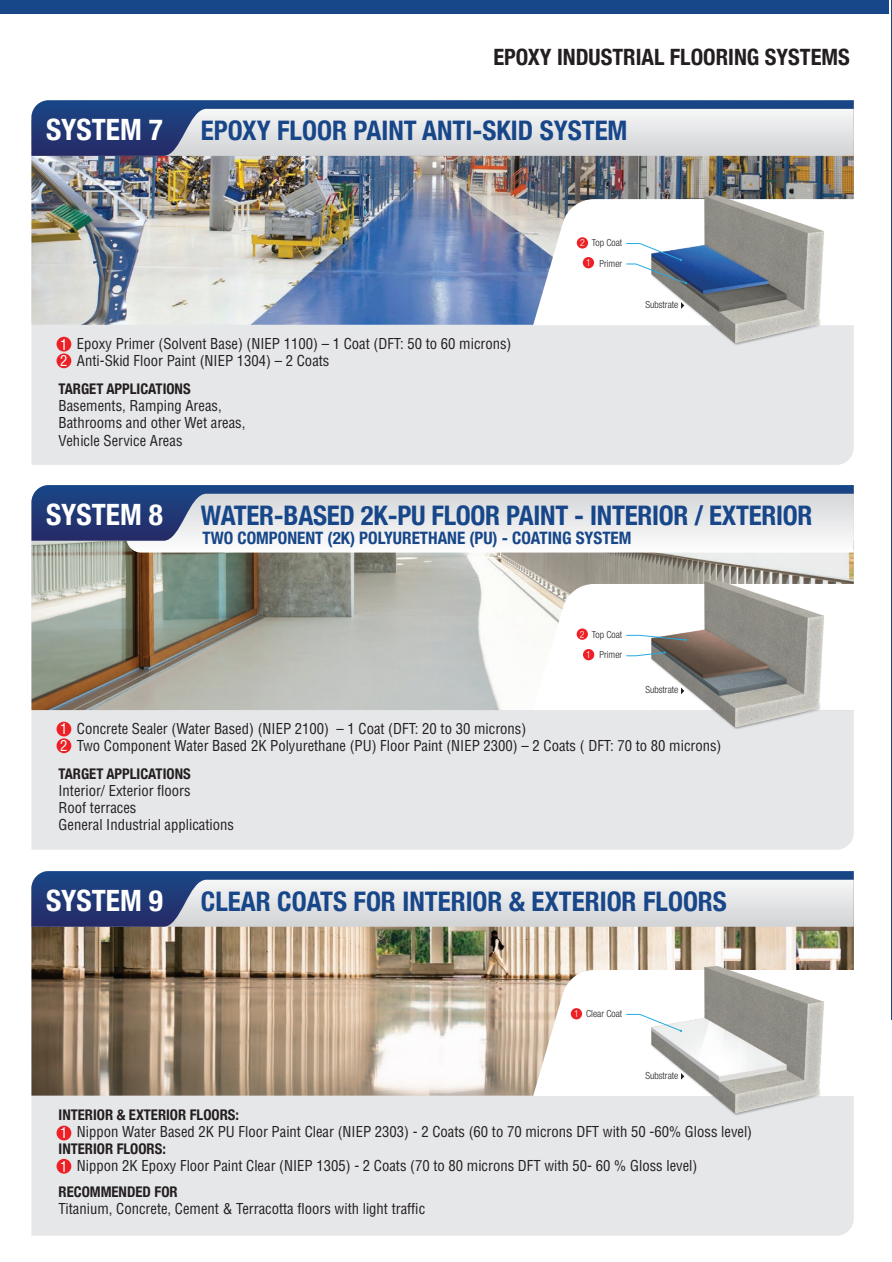
<style>
.page{position:relative;width:892px;height:1262px;background:#fff}
.page>*{position:absolute;margin:0;border:0;box-sizing:border-box;transform-origin:0 0}
.t1{font:700 condensed 29.4px "Helvetica Neue";color:#fff}
.t2{font:700 condensed 27px "Helvetica Neue";color:#174689}
.t3{font:700 condensed 22.5px "Helvetica Neue";color:#231f20}
.t4{font:700 condensed 17.1px "Helvetica Neue";color:#174689}
.t5{font:condensed 14.7px/17.1px "Helvetica LT Std";color:#231f20}
.t6{font:700 condensed 14.7px "Helvetica Neue";color:#231f20}
.t7{font:condensed 14.7px "Helvetica LT Std";color:#fff}
.t8{font:300 condensed 9.75px "Helvetica Neue LT Com";color:#231f20}
.t9{font:300 condensed 9.75px "Helvetica Neue LT Com";color:#fff}
.s1{color:#fff}
</style>
<div class="page">
<hr style="left:891px;top:0;width:1px;height:1262px;background:#174689">
<hr style="left:891px;top:1020px;width:1px;height:242px;background:#fff">
<div style="left:31px;top:325px;width:823px;height:140px;background:#e6e7e9"></div>
<img style="left:31px;top:156px;width:823px;height:169px">
<svg style="left:31px;top:100px;width:823px;height:56px;background:#a5b0c5"></svg>
<div style="left:31px;top:710px;width:823px;height:140px;background:#e6e7e9"></div>
<img style="left:31px;top:541px;width:823px;height:169px">
<svg style="left:126px;top:541px;width:728px;height:12px"></svg>
<svg style="left:31px;top:485px;width:823px;height:56px"></svg>
<img style="left:625px;top:542px;width:225px;height:224px">
<svg style="left:533px;top:584px;width:321px;height:126px"></svg>
<div style="left:577px;top:629px;width:11px;height:11px;background:#ed2026;border-radius:50%"></div>
<div style="left:583px;top:649px;width:11px;height:11px;background:#ed2026;border-radius:50%"></div>
<div style="left:57px;top:722px;width:14px;height:14px;background:#ed2026;border-radius:50%"></div>
<div style="left:57px;top:738px;width:14px;height:15px;background:#ed2026;border-radius:50%"></div>
<div style="left:0;top:0;width:888px;height:14px;background:#174689"></div>
<img style="left:625px;top:157px;width:225px;height:224px">
<svg style="left:533px;top:199px;width:321px;height:126px"></svg>
<div style="left:577px;top:237px;width:11px;height:12px;background:#ed2026;border-radius:50%"></div>
<div style="left:583px;top:257px;width:11px;height:11px;background:#ed2026;border-radius:50%"></div>
<div style="left:57px;top:337px;width:14px;height:15px;background:#ed2026;border-radius:50%"></div>
<div style="left:57px;top:353px;width:14px;height:15px;background:#ed2026;border-radius:50%"></div>
<div style="left:31px;top:1096px;width:823px;height:140px;background:#e6e7e9"></div>
<img style="left:31px;top:927px;width:823px;height:169px">
<svg style="left:31px;top:871px;width:823px;height:56px;background:#a5b0c5"></svg>
<img style="left:625px;top:928px;width:225px;height:224px">
<svg style="left:533px;top:970px;width:321px;height:126px"></svg>
<div style="left:571px;top:1008px;width:11px;height:11px;background:#ed2026;border-radius:50%"></div>
<div style="left:57px;top:1126px;width:14px;height:14px;background:#ed2026;border-radius:50%"></div>
<div style="left:57px;top:1159px;width:14px;height:15px;background:#ed2026;border-radius:50%"></div>
<h3 class="t3" style="left:493px;top:38px;width:358px">EPOXY INDUSTRIAL FLOORING SYSTEMS</h3>
<h1 class="t1" style="left:46px;top:105px;width:118px">SYSTEM 7</h1>
<h2 class="t2" style="left:201px;top:108px;width:428px">EPOXY FLOOR PAINT ANTI-SKID SYSTEM</h2>
<p class="t8" style="left:592px;top:237px;width:32px">Top Coat</p>
<p class="t9" style="left:580px;top:237px;width:6px">2</p>
<p class="t5" style="left:60px;top:335px;width:453px"><span class="s1">1</span>. Epoxy Primer (Solvent Base) (NIEP 1100) – 1 Coat (DFT: 50 to 60 microns)</p>
<p class="t5" style="left:60px;top:352px;width:271px"><span class="s1">2</span>. Anti-Skid Floor Paint (NIEP 1304) – 2 Coats</p>
<p class="t6" style="left:59px;top:377px;width:134px">TARGET APPLICATIONS</p>
<p class="t5" style="left:59px;top:397px;width:188px">Basements, Ramping Areas,<br>Bathrooms and other Wet areas,<br>Vehicle Service Areas</p>
<p class="t9" style="left:586px;top:257px;width:6px">1</p>
<p class="t8" style="left:599px;top:258px;width:24px">Primer</p>
<p class="t8" style="left:645px;top:299px;width:35px">Substrate</p>
<h1 class="t1" style="left:46px;top:490px;width:118px">SYSTEM 8</h1>
<h2 class="t2" style="left:201px;top:493px;width:613px">WATER-BASED 2K-PU FLOOR PAINT - INTERIOR / EXTERIOR</h2>
<p class="t4" style="left:203px;top:523px;width:430px">TWO COMPONENT (2K) POLYURETHANE (PU) - COATING SYSTEM</p>
<p class="t9" style="left:580px;top:629px;width:6px">2</p>
<p class="t8" style="left:592px;top:629px;width:32px">Top Coat</p>
<p class="t9" style="left:586px;top:649px;width:6px">1</p>
<p class="t8" style="left:599px;top:649px;width:24px">Primer</p>
<p class="t8" style="left:645px;top:684px;width:35px">Substrate</p>
<p class="t5" style="left:60px;top:720px;width:467px"><span class="s1">1</span>. Concrete Sealer (Water Based) (NIEP 2100) – 1 Coat (DFT: 20 to 30 microns)</p>
<p class="t5" style="left:60px;top:737px;width:663px"><span class="s1">2</span>. Two Component Water Based 2K Polyurethane (PU) Floor Paint (NIEP 2300) – 2 Coats ( DFT: 70 to 80 microns)</p>
<p class="t6" style="left:59px;top:762px;width:134px">TARGET APPLICATIONS</p>
<p class="t5" style="left:59px;top:782px;width:177px">Interior/ Exterior floors<br>Roof terraces<br>General Industrial applications</p>
<h1 class="t1" style="left:46px;top:876px;width:118px">SYSTEM 9</h1>
<h2 class="t2" style="left:201px;top:879px;width:527px">CLEAR COATS FOR INTERIOR &amp; EXTERIOR FLOORS</h2>
<p class="t9" style="left:574px;top:1008px;width:6px">1</p>
<p class="t8" style="left:586px;top:1008px;width:38px">Clear Coat</p>
<p class="t8" style="left:645px;top:1070px;width:35px">Substrate</p>
<p class="t6" style="left:59px;top:1102px;width:182px">INTERIOR &amp; EXTERIOR FLOORS:</p>
<p class="t5" style="left:77px;top:1123px;width:677px">Nippon Water Based 2K PU Floor Paint Clear (NIEP 2303) - 2 Coats (60 to 70 microns DFT with 50 -60% Gloss level)</p>
<p class="t6" style="left:59px;top:1137px;width:109px">INTERIOR FLOORS:</p>
<p class="t5" style="left:77px;top:1157px;width:622px">Nippon 2K Epoxy Floor Paint Clear (NIEP 1305) - 2 Coats (70 to 80 microns DFT with 50- 60 % Gloss level)</p>
<p class="t7" style="left:60px;top:1124px;width:9px">1</p>
<p class="t7" style="left:60px;top:1157px;width:9px">1</p>
<p class="t6" style="left:59px;top:1179px;width:121px">RECOMMENDED FOR</p>
<p class="t5" style="left:59px;top:1200px;width:368px">Titanium, Concrete, Cement &amp; Terracotta floors with light traffic</p>
</div>
